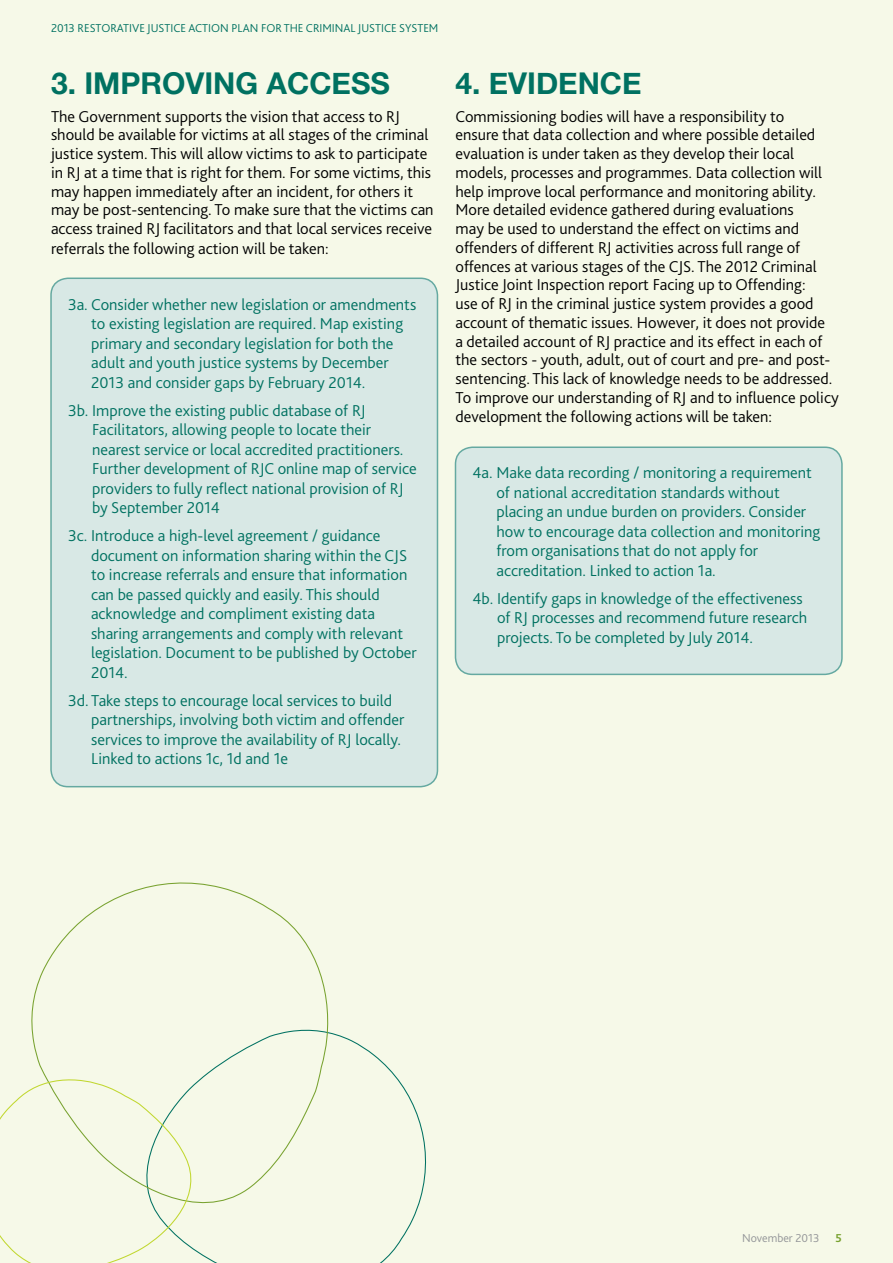
<style>
.page{position:relative;width:893px;height:1263px;background:#f6f9e8}
.page>*{position:absolute;margin:0;border:0;box-sizing:border-box;transform-origin:0 0}
.t1{font:700 30px "Helvetica Neue";color:#007161}
.t2{font:300 16.5px/19.5px "Bliss 2";color:#007161}
.t3{font:300 16.5px/18.8px "Bliss 2";color:#000}
.t4{font:300 12px "Bliss 2";color:#007161}
.t5{font:300 12px "Bliss 2";color:#939598}
.t6{font:700 12px "Bliss 2";color:#78a22f}
</style>
<div class="page">
<svg style="left:204px;top:1033px;width:223px;height:230px"></svg>
<svg style="left:31px;top:882px;width:302px;height:343px"></svg>
<svg style="left:0;top:1074px;width:204px;height:189px"></svg>
<div style="left:51px;top:278px;width:386px;height:509px;background:#d8e8e5;border-radius:17px"></div>
<div style="left:50px;top:278px;width:388px;height:509px;border:2px solid #65a9a1;border-radius:17px"></div>
<div style="left:455px;top:447px;width:387px;height:227px;background:#d8e8e5;border-radius:17px"></div>
<div style="left:455px;top:446px;width:388px;height:229px;border:2px solid #65a9a1;border-radius:17px"></div>
<p class="t4" style="left:51px;top:21px;width:389px">2013 RESTORATIVE JUSTICE ACTION PLAN FOR THE CRIMINAL JUSTICE SYSTEM</p>
<h1 class="t1" style="left:51px;top:57px;width:340px">3. IMPROVING ACCESS</h1>
<p class="t3" style="left:51px;top:106px;width:384px">The Government supports the vision that access to RJ should be available for victims at all stages of the criminal justice system. This will allow victims to ask to participate in RJ at a time that is right for them. For some victims, this may happen immediately after an incident, for others it may be post-sentencing. To make sure that the victims can access trained RJ facilitators and that local services receive referrals the following action will be taken:</p>
<p class="t2" style="left:91px;top:294px;width:327px;text-indent:-23px">3a. Consider whether new legislation or amendments to existing legislation are required. Map existing primary and secondary legislation for both the adult and youth justice systems by December 2013 and consider gaps by February 2014.</p>
<p class="t2" style="left:92px;top:400px;width:326px;text-indent:-24px">3b. Improve the existing public database of RJ Facilitators, allowing people to locate their nearest service or local accredited practitioners.<br>Further development of RJC online map of service providers to fully reflect national provision of RJ by September 2014</p>
<p class="t2" style="left:91px;top:526px;width:327px;text-indent:-23px">3c. Introduce a high-level agreement / guidance document on information sharing within the CJS to increase referrals and ensure that information can be passed quickly and easily. This should acknowledge and compliment existing data sharing arrangements and comply with relevant legislation. Document to be published by October 2014.</p>
<p class="t2" style="left:91px;top:690px;width:315px;text-indent:-23px">3d. Take steps to encourage local services to build partnerships, involving both victim and offender services to improve the availability of RJ locally.<br>Linked to actions 1c, 1d and 1e</p>
<h1 class="t1" style="left:455px;top:57px;width:188px">4. EVIDENCE</h1>
<p class="t3" style="left:455px;top:106px;width:385px">Commissioning bodies will have a responsibility to<br>ensure that data collection and where possible detailed evaluation is under taken as they develop their local models, processes and programmes. Data collection will help improve local performance and monitoring ability.<br>More detailed evidence gathered during evaluations<br>may be used to understand the effect on victims and offenders of different RJ activities across full range of offences at various stages of the CJS. The 2012 Criminal Justice Joint Inspection report Facing up to Offending:<br>use of RJ in the criminal justice system provides a good account of thematic issues. However, it does not provide<br>a detailed account of RJ practice and its effect in each of the sectors - youth, adult, out of court and pre- and post&shy;sentencing. This lack of knowledge needs to be addressed.<br>To improve our understanding of RJ and to influence policy development the following actions will be taken:</p>
<p class="t2" style="left:496px;top:463px;width:325px;text-indent:-24px">4a. Make data recording / monitoring a requirement of national accreditation standards without placing an undue burden on providers. Consider how to encourage data collection and monitoring from organisations that do not apply for accreditation. Linked to action 1a.</p>
<p class="t2" style="left:497px;top:588px;width:312px;text-indent:-25px">4b. Identify gaps in knowledge of the effectiveness of RJ processes and recommend future research projects. To be completed by July 2014.</p>
<p class="t5" style="left:742px;top:1230px;width:79px">November 2013</p>
<p class="t6" style="left:836px;top:1230px;width:8px">5</p>
</div>
